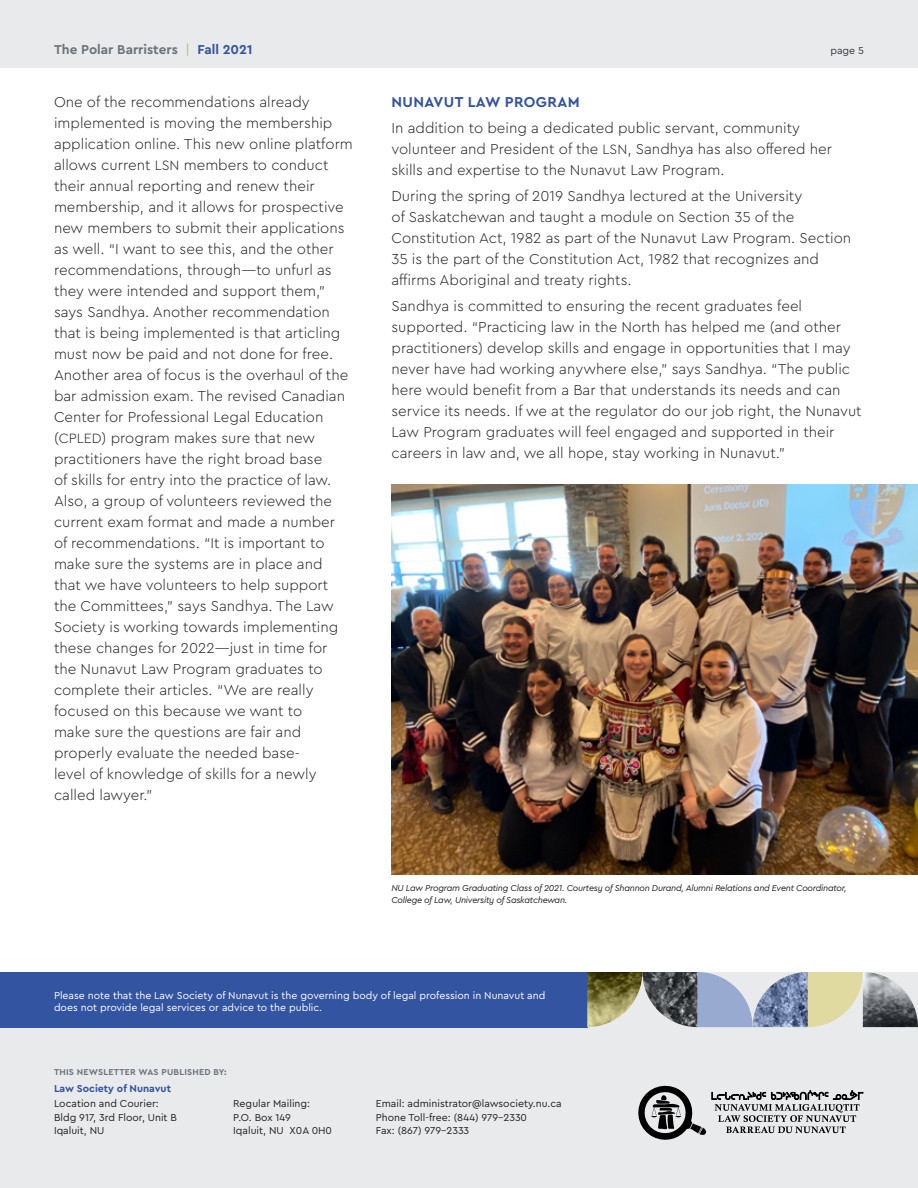
<style>
.page{position:relative;width:918px;height:1188px;background:#fff}
.page>*{position:absolute;margin:0;border:0;box-sizing:border-box;transform-origin:0 0}
.Body{font:300 15px/21px "Cera Pro";color:#231f20}
.Sub-head{font:700 15px "Cera Pro";letter-spacing:.025em;color:#3354a0}
.t1{font:700 13.5px "Cera Pro";color:#6c757d}
.t2{font:10.5px "Cera Pro";color:#231f20}
.t3{font:10.5px/12.6px "Cera Pro";color:#fff}
.t4{font:700 10.5px "Cera Pro";color:#3354a0}
.t5{font:10.5px "Cera Pro";color:#343a40}
.Body-2{font:italic 9px/12px "Cera Pro";letter-spacing:-.025em;color:#231f20}
.t6{font:700 9px "Cera Pro";letter-spacing:.025em;color:#6c757d}
.s1{font-weight:400;color:#c1b544}
.s2{color:#3354a0}
.s3{font-size:14.1px}
</style>
<div class="page">
<div style="left:0;top:0;width:918px;height:68px;background:#e9eaec"></div>
<div style="left:0;top:972px;width:918px;height:216px;background:#e9eaec"></div>
<div style="left:0;top:972px;width:587px;height:55px;background:#3354a0"></div>
<svg style="left:638px;top:1085px;width:225px;height:55px"></svg>
<svg style="left:587px;top:972px;width:331px;height:55px"></svg>
<img style="left:392px;top:485px;width:526px;height:390px">
<p class="t1" style="left:54px;top:41px;width:200px">The Polar Barristers <span class="s1">|</span> <span class="s2">Fall 2021</span></p>
<p class="t5" style="left:830px;top:44px;width:35px">page 5</p>
<p class="Body" style="left:54px;top:90px;width:300px">One of the recommendations already implemented is moving the membership application online. This new online platform allows current <span class="s3">LSN</span> members to conduct their annual reporting and renew their membership, and it allows for prospective new members to submit their applications as well. “I want to see this, and the other recommendations, through—to unfurl as they were intended and support them,” says Sandhya. Another recommendation that is being implemented is that articling must now be paid and not done for free.<br>Another area of focus is the overhaul of the bar admission exam. The revised Canadian Center for Professional Legal Education (<span class="s3">CPLED</span>) program makes sure that new practitioners have the right broad base<br>of skills for entry into the practice of law.<br>Also, a group of volunteers reviewed the current exam format and made a number<br>of recommendations. “It is important to make sure the systems are in place and that we have volunteers to help support the Committees,” says Sandhya. The Law Society is working towards implementing these changes for 2022—just in time for the Nunavut Law Program graduates to complete their articles. “We are really focused on this because we want to<br>make sure the questions are fair and properly evaluate the needed base-<br>level of knowledge of skills for a newly called lawyer.”</p>
<p class="Sub-head" style="left:392px;top:92px;width:190px">NUNAVUT LAW PROGRAM</p>
<p class="Body" style="left:392px;top:117px;width:442px">In addition to being a dedicated public servant, community volunteer and President of the <span class="s3">LSN</span>, Sandhya has also offered her skills and expertise to the Nunavut Law Program.</p>
<p class="Body" style="left:392px;top:185px;width:461px">During the spring of 2019 Sandhya lectured at the University<br>of Saskatchewan and taught a module on Section 35 of the Constitution Act, 1982 as part of the Nunavut Law Program. Section 35 is the part of the Constitution Act, 1982 that recognizes and affirms Aboriginal and treaty rights.</p>
<p class="Body" style="left:392px;top:295px;width:472px">Sandhya is committed to ensuring the recent graduates feel supported. “Practicing law in the North has helped me (and other practitioners) develop skills and engage in opportunities that I may never have had working anywhere else,” says Sandhya. “The public here would benefit from a Bar that understands its needs and can service its needs. If we at the regulator do our job right, the Nunavut Law Program graduates will feel engaged and supported in their careers in law and, we all hope, stay working in Nunavut.”</p>
<p class="Body-2" style="left:392px;top:881px;width:457px">NU Law Program Graduating Class of 2021. Courtesy of Shannon Durand, Alumni Relations and Event Coordinator,<br>College of Law, University of Saskatchewan.</p>
<p class="t3" style="left:54px;top:989px;width:493px">Please note that the Law Society of Nunavut is the governing body of legal profession in Nunavut and does not provide legal services or advice to the public.</p>
<p class="t6" style="left:54px;top:1066px;width:174px">THIS NEWSLETTER WAS PUBLISHED BY:</p>
<p class="t4" style="left:54px;top:1082px;width:119px">Law Society of Nunavut</p>
<p class="t2" style="left:54px;top:1097px;width:106px">Location and Courier:</p>
<p class="t2" style="left:54px;top:1110px;width:125px">Bldg 917, 3rd Floor, Unit B</p>
<p class="t2" style="left:54px;top:1124px;width:52px">Iqaluit, NU</p>
<p class="t2" style="left:233px;top:1097px;width:78px">Regular Mailing:</p>
<p class="t2" style="left:233px;top:1110px;width:59px">P.O. Box 149</p>
<p class="t2" style="left:233px;top:1124px;width:100px">Iqaluit, NU X0A 0H0</p>
<p class="t2" style="left:376px;top:1097px;width:187px">Email: administrator@lawsociety.nu.ca</p>
<p class="t2" style="left:376px;top:1110px;width:153px">Phone Toll-free: (844) 979-2330</p>
<p class="t2" style="left:376px;top:1124px;width:95px">Fax: (867) 979-2333</p>
</div>
